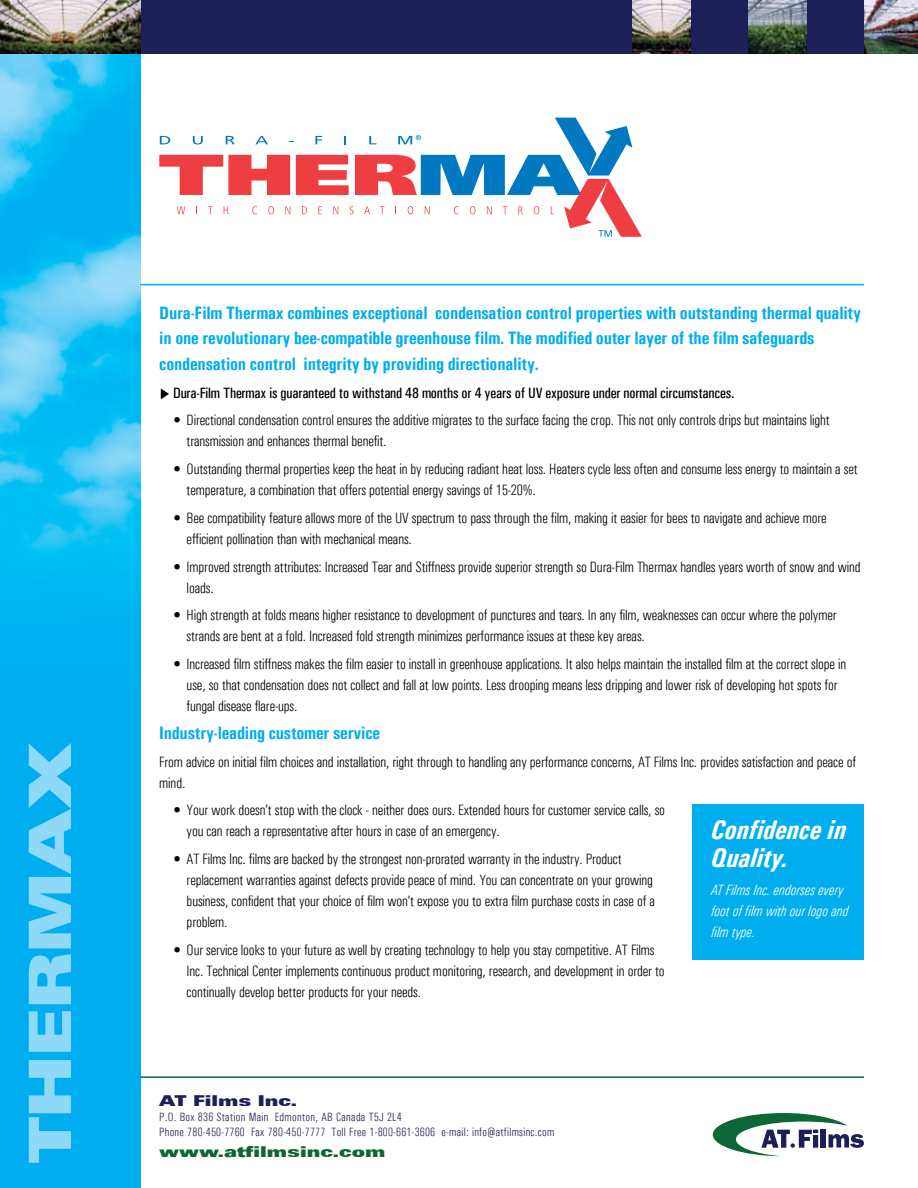
<style>
.page{position:relative;width:918px;height:1188px;background:#fff}
.page>*{position:absolute;margin:0;border:0;box-sizing:border-box;transform-origin:0 0}
.t1{font:900 expanded 58.5px "Univers";letter-spacing:-.025em;color:#8ed8f8}
.t2{font:italic 700 condensed 27px/28.5px "Univers";color:#fff}
.t3{font:700 condensed 18px/25.5px "Univers";letter-spacing:-.01em;color:#00aeef}
.t4{font:300 condensed 15px/21px "Univers";letter-spacing:-.01em;color:#000}
.t5{font:500 condensed 15px "Univers";letter-spacing:-.01em;color:#000}
.t6{font:italic 300 condensed 15px/21px "Univers";letter-spacing:-.005em;color:#fff}
.t7{font:900 expanded 15px "Univers";color:#0d6635}
.t8{font:900 expanded 15px "Univers";color:#1e1f58}
.t9{font:300 condensed 12px/15px "Univers";letter-spacing:.025em;color:#1e1f58}
</style>
<div class="page">
<div style="left:0;top:0;width:918px;height:54px;background:#1e1f58"></div>
<div style="left:0;top:54px;width:140px;height:1134px;background:#00aeef"></div>
<img style="left:0;top:0;width:140px;height:593px">
<hr style="left:140px;top:1076px;width:724px;height:2px;background:#0d6635">
<svg style="left:713px;top:1113px;width:151px;height:43px"></svg>
<div style="left:693px;top:804px;width:171px;height:156px;background:#00aeef"></div>
<svg style="left:159px;top:118px;width:483px;height:119px"></svg>
<img style="left:864px;top:0;width:54px;height:54px">
<img style="left:633px;top:0;width:57px;height:54px">
<img style="left:748px;top:0;width:58px;height:54px">
<svg style="left:161px;top:389px;width:8px;height:10px"></svg>
<hr style="left:140px;top:284px;width:724px;height:1px;background:#00aeef">
<h1 class="t1" style="left:15px;top:1164px;width:423px;rotate:-90deg">thermax</h1>
<p class="t3" style="left:159px;top:300px;width:703px">Dura-Film Thermax combines exceptional condensation control properties with outstanding thermal quality in one revolutionary bee-compatible greenhouse film. The modified outer layer of the film safeguards condensation control integrity by providing directionality.</p>
<p class="t5" style="left:173px;top:384px;width:563px">Dura-Film Thermax is guaranteed to withstand 48 months or 4 years of UV exposure under normal circumstances.</p>
<p class="t4" style="left:187px;top:410px;width:645px;text-indent:-14px">• Directional condensation control ensures the additive migrates to the surface facing the crop. This not only controls drips but maintains light transmission and enhances thermal benefit.</p>
<p class="t4" style="left:187px;top:459px;width:673px;text-indent:-14px">• Outstanding thermal properties keep the heat in by reducing radiant heat loss. Heaters cycle less often and consume less energy to maintain a set temperature, a combination that offers potential energy savings of 15-20%.</p>
<p class="t4" style="left:187px;top:507px;width:642px;text-indent:-14px">• Bee compatibility feature allows more of the UV spectrum to pass through the film, making it easier for bees to navigate and achieve more efficient pollination than with mechanical means.</p>
<p class="t4" style="left:187px;top:556px;width:675px;text-indent:-14px">• Improved strength attributes: Increased Tear and Stiffness provide superior strength so Dura-Film Thermax handles years worth of snow and wind loads.</p>
<p class="t4" style="left:187px;top:605px;width:651px;text-indent:-14px">• High strength at folds means higher resistance to development of punctures and tears. In any film, weaknesses can occur where the polymer strands are bent at a fold. Increased fold strength minimizes performance issues at these key areas.</p>
<p class="t4" style="left:187px;top:654px;width:661px;text-indent:-14px">• Increased film stiffness makes the film easier to install in greenhouse applications. It also helps maintain the installed film at the correct slope in use, so that condensation does not collect and fall at low points. Less drooping means less dripping and lower risk of developing hot spots for fungal disease flare-ups.</p>
<p class="t3" style="left:159px;top:720px;width:222px">Industry-leading customer service</p>
<p class="t4" style="left:159px;top:751px;width:698px">From advice on initial film choices and installation, right through to handling any performance concerns, AT Films Inc. provides satisfaction and peace of mind.</p>
<p class="t4" style="left:187px;top:800px;width:480px;text-indent:-14px">• Your work doesn’t stop with the clock - neither does ours. Extended hours for customer service calls, so you can reach a representative after hours in case of an emergency.</p>
<p class="t4" style="left:187px;top:849px;width:470px;text-indent:-14px">• AT Films Inc. films are backed by the strongest non-prorated warranty in the industry. Product replacement warranties against defects provide peace of mind. You can concentrate on your growing business, confident that your choice of film won’t expose you to extra film purchase costs in case of a problem.</p>
<p class="t4" style="left:187px;top:939px;width:480px;text-indent:-14px">• Our service looks to your future as well by creating technology to help you stay competitive. AT Films<br>Inc. Technical Center implements continuous product monitoring, research, and development in order to continually develop better products for your needs.</p>
<h2 class="t2" style="left:711px;top:815px;width:137px">Confidence in<br>Quality.</h2>
<p class="t6" style="left:711px;top:879px;width:139px">AT Films Inc. endorses every foot of film with our logo and film type.</p>
<p class="t8" style="left:159px;top:1092px;width:139px">AT Films Inc.</p>
<p class="t9" style="left:159px;top:1110px;width:397px">P.O. Box 836 Station Main Edmonton, AB Canada T5J 2L4<br>Phone 780-450-7760 Fax 780-450-7777 Toll Free 1-800-661-3606 e-mail: info@atfilmsinc.com</p>
<p class="t7" style="left:159px;top:1143px;width:228px">www.atfilmsinc.com</p>
</div>
